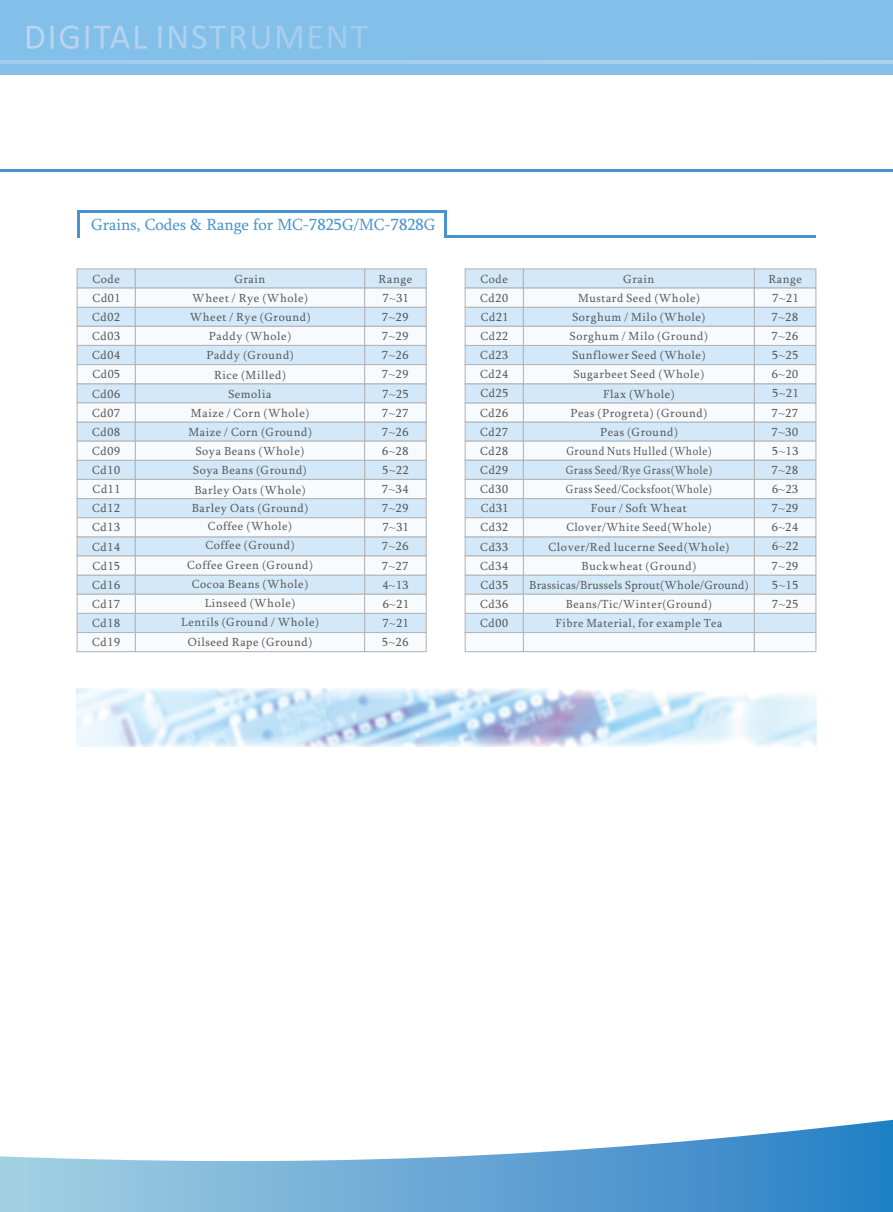
<style>
.page{position:relative;width:893px;height:1212px;background:#fff}
.page>*{position:absolute;margin:0;border:0;box-sizing:border-box;transform-origin:0 0}
.t1{font:16.5px "Sylfaen";color:#4693d0}
.t2{font:12px/19.2px "Sylfaen";letter-spacing:.05em;color:#595857}
.t3{font:12px "Sylfaen";letter-spacing:.05em;color:#595857;scale:.91 1}
.t4{font:12px "Sylfaen";letter-spacing:.025em;color:#595857}
.t5{font:12px "Sylfaen";letter-spacing:.05em;color:#595857;scale:.9 1}
.s1{font-family:"Times New Roman"}
</style>
<div class="page">
<svg style="left:0;top:1120px;width:893px;height:92px"></svg>
<hr style="left:0;top:169px;width:893px;height:2px;background:#4693d0">
<div style="left:0;top:0;width:893px;height:74px;background:#82c0ea"></div>
<hr style="left:0;top:60px;width:893px;height:3px;background:#a8cded">
<svg style="left:27px;top:26px;width:103px;height:23px"></svg>
<svg style="left:464px;top:268px;width:353px;height:385px"></svg>
<hr style="left:445px;top:236px;width:371px;height:2px;background:#4693d0">
<hr style="left:77px;top:210px;width:370px;height:2px;background:#4693d0">
<hr style="left:445px;top:210px;width:2px;height:28px;background:#4693d0">
<hr style="left:77px;top:210px;width:2px;height:28px;background:#4693d0">
<svg style="left:76px;top:268px;width:351px;height:385px"></svg>
<img style="left:76px;top:688px;width:741px;height:58px">
<h1 class="t1" style="left:91px;top:217px;width:346px">Grains, Codes &amp; Range for MC-7825G/MC-7828G</h1>
<p class="t2" style="left:92px;top:270px;width:29px">Code</p>
<p class="t2" style="left:234px;top:270px;width:33px">Grain</p>
<p class="t2" style="left:379px;top:270px;width:35px">Range</p>
<p class="t2" style="left:481px;top:270px;width:29px">Code</p>
<p class="t2" style="left:623px;top:270px;width:33px">Grain</p>
<p class="t2" style="left:768px;top:270px;width:35px">Range</p>
<p class="t2" style="left:190px;top:290px;width:122px">Wheet / Rye (Whole)<br>Wheet / Rye (Ground)</p>
<p class="t2" style="left:93px;top:289px;width:29px">Cd01</p>
<p class="t2" style="left:92px;top:328px;width:29px">Cd03</p>
<p class="t2" style="left:578px;top:289px;width:124px">Mustard Seed (Whole)</p>
<p class="t2" style="left:480px;top:289px;width:29px">Cd20</p>
<p class="t2" style="left:480px;top:328px;width:29px">Cd22</p>
<p class="t2" style="left:480px;top:366px;width:29px">Cd24</p>
<p class="t2" style="left:383px;top:289px;width:28px">7<span class="s1">~</span>31</p>
<p class="t2" style="left:382px;top:328px;width:28px">7<span class="s1">~</span>29</p>
<p class="t2" style="left:772px;top:289px;width:28px">7<span class="s1">~</span>21</p>
<p class="t2" style="left:772px;top:328px;width:28px">7<span class="s1">~</span>26</p>
<p class="t2" style="left:772px;top:366px;width:28px">6<span class="s1">~</span>20</p>
<p class="t2" style="left:572px;top:309px;width:135px">Sorghum / Milo (Whole)</p>
<p class="t2" style="left:481px;top:309px;width:29px">Cd21</p>
<p class="t2" style="left:480px;top:347px;width:29px">Cd23</p>
<p class="t2" style="left:772px;top:308px;width:28px">7<span class="s1">~</span>28</p>
<p class="t2" style="left:772px;top:347px;width:28px">5<span class="s1">~</span>25</p>
<p class="t2" style="left:92px;top:309px;width:29px">Cd02</p>
<p class="t2" style="left:382px;top:309px;width:28px">7<span class="s1">~</span>29</p>
<p class="t2" style="left:570px;top:328px;width:140px">Sorghum / Milo (Ground)</p>
<p class="t2" style="left:209px;top:328px;width:84px">Paddy (Whole)</p>
<p class="t2" style="left:572px;top:347px;width:135px">Sunflower Seed (Whole)</p>
<p class="t2" style="left:206px;top:347px;width:89px">Paddy (Ground)</p>
<p class="t2" style="left:92px;top:347px;width:29px">Cd04</p>
<p class="t2" style="left:92px;top:385px;width:29px">Cd06</p>
<p class="t2" style="left:92px;top:423px;width:29px">Cd08</p>
<p class="t2" style="left:92px;top:462px;width:29px">Cd10</p>
<p class="t2" style="left:92px;top:500px;width:29px">Cd12</p>
<p class="t2" style="left:382px;top:347px;width:28px">7<span class="s1">~</span>26</p>
<p class="t2" style="left:382px;top:385px;width:28px">7<span class="s1">~</span>25</p>
<p class="t2" style="left:382px;top:423px;width:28px">7<span class="s1">~</span>26</p>
<p class="t2" style="left:382px;top:462px;width:28px">5<span class="s1">~</span>22</p>
<p class="t2" style="left:382px;top:500px;width:28px">7<span class="s1">~</span>29</p>
<p class="t2" style="left:92px;top:366px;width:29px">Cd05</p>
<p class="t2" style="left:92px;top:404px;width:29px">Cd07</p>
<p class="t2" style="left:92px;top:442px;width:29px">Cd09</p>
<p class="t2" style="left:93px;top:481px;width:29px">Cd11</p>
<p class="t2" style="left:574px;top:366px;width:132px">Sugarbeet Seed (Whole)</p>
<p class="t2" style="left:214px;top:366px;width:73px">Rice (Milled)</p>
<p class="t2" style="left:382px;top:366px;width:28px">7<span class="s1">~</span>29</p>
<p class="t2" style="left:382px;top:404px;width:28px">7<span class="s1">~</span>27</p>
<p class="t2" style="left:382px;top:442px;width:28px">6<span class="s1">~</span>28</p>
<p class="t2" style="left:382px;top:481px;width:28px">7<span class="s1">~</span>34</p>
<p class="t2" style="left:480px;top:385px;width:29px">Cd25</p>
<p class="t2" style="left:603px;top:385px;width:73px">Flax (Whole)</p>
<p class="t2" style="left:772px;top:385px;width:28px">5<span class="s1">~</span>21</p>
<p class="t2" style="left:228px;top:385px;width:44px">Semolia</p>
<p class="t2" style="left:570px;top:404px;width:138px">Peas (Progreta) (Ground)</p>
<p class="t2" style="left:480px;top:404px;width:29px">Cd26</p>
<p class="t2" style="left:191px;top:404px;width:120px">Maize / Corn (Whole)</p>
<p class="t2" style="left:772px;top:404px;width:28px">7<span class="s1">~</span>27</p>
<p class="t2" style="left:600px;top:423px;width:79px">Peas (Ground)</p>
<p class="t2" style="left:480px;top:423px;width:29px">Cd27</p>
<p class="t2" style="left:772px;top:423px;width:28px">7<span class="s1">~</span>30</p>
<p class="t2" style="left:188px;top:424px;width:125px">Maize / Corn (Ground)</p>
<p class="t3" style="left:566px;top:446px;width:161px">Ground Nuts Hulled (Whole)</p>
<p class="t2" style="left:480px;top:442px;width:29px">Cd28</p>
<p class="t2" style="left:480px;top:481px;width:29px">Cd30</p>
<p class="t2" style="left:480px;top:519px;width:29px">Cd32</p>
<p class="t2" style="left:480px;top:557px;width:29px">Cd34</p>
<p class="t2" style="left:772px;top:442px;width:28px">5<span class="s1">~</span>13</p>
<p class="t2" style="left:772px;top:481px;width:28px">6<span class="s1">~</span>23</p>
<p class="t2" style="left:772px;top:519px;width:28px">6<span class="s1">~</span>24</p>
<p class="t2" style="left:772px;top:557px;width:28px">7<span class="s1">~</span>29</p>
<p class="t2" style="left:772px;top:595px;width:28px">7<span class="s1">~</span>25</p>
<p class="t2" style="left:196px;top:443px;width:110px">Soya Beans (Whole)</p>
<p class="t3" style="left:566px;top:465px;width:163px">Grass Seed/Rye Grass(Whole)</p>
<p class="t2" style="left:480px;top:462px;width:29px">Cd29</p>
<p class="t2" style="left:481px;top:500px;width:29px">Cd31</p>
<p class="t2" style="left:480px;top:538px;width:29px">Cd33</p>
<p class="t2" style="left:480px;top:576px;width:29px">Cd35</p>
<p class="t2" style="left:772px;top:461px;width:28px">7<span class="s1">~</span>28</p>
<p class="t2" style="left:772px;top:500px;width:28px">7<span class="s1">~</span>29</p>
<p class="t2" style="left:772px;top:538px;width:28px">6<span class="s1">~</span>22</p>
<p class="t2" style="left:772px;top:576px;width:28px">5<span class="s1">~</span>15</p>
<p class="t2" style="left:193px;top:462px;width:115px">Soya Beans (Ground)</p>
<p class="t5" style="left:566px;top:484px;width:164px">Grass Seed/Cocksfoot(Whole)</p>
<p class="t2" style="left:194px;top:481px;width:113px">Barley Oats (Whole)</p>
<p class="t2" style="left:591px;top:500px;width:98px">Four / Soft Wheat</p>
<p class="t2" style="left:192px;top:500px;width:118px">Barley Oats (Ground)</p>
<p class="t2" style="left:181px;top:518px;width:139px;text-align:center">Coffee (Whole)<br>Coffee (Ground)<br>Coffee Green (Ground)<br>Cocoa Beans (Whole)<br>Linseed (Whole)<br>Lentils (Ground / Whole)</p>
<p class="t2" style="left:566px;top:519px;width:147px">Clover/White Seed(Whole)</p>
<p class="t2" style="left:92px;top:519px;width:29px">Cd13</p>
<p class="t2" style="left:92px;top:557px;width:29px">Cd15</p>
<p class="t2" style="left:383px;top:519px;width:28px">7<span class="s1">~</span>31</p>
<p class="t2" style="left:382px;top:557px;width:28px">7<span class="s1">~</span>27</p>
<p class="t2" style="left:549px;top:538px;width:182px">Clover/Red lucerne Seed(Whole)</p>
<p class="t4" style="left:529px;top:580px;width:221px">Brassicas/Brussels Sprout(Whole/Ground)</p>
<p class="t2" style="left:92px;top:538px;width:29px">Cd14</p>
<p class="t2" style="left:382px;top:538px;width:28px">7<span class="s1">~</span>26</p>
<p class="t2" style="left:581px;top:557px;width:116px">Buckwheat (Ground)</p>
<p class="t2" style="left:92px;top:576px;width:29px">Cd16</p>
<p class="t2" style="left:92px;top:615px;width:29px">Cd18</p>
<p class="t2" style="left:382px;top:576px;width:28px">4<span class="s1">~</span>13</p>
<p class="t2" style="left:383px;top:615px;width:28px">7<span class="s1">~</span>21</p>
<p class="t2" style="left:92px;top:596px;width:29px">Cd17</p>
<p class="t2" style="left:566px;top:596px;width:148px">Beans/Tic/Winter(Ground)</p>
<p class="t2" style="left:480px;top:596px;width:29px">Cd36</p>
<p class="t2" style="left:383px;top:595px;width:28px">6<span class="s1">~</span>21</p>
<p class="t2" style="left:556px;top:615px;width:168px">Fibre Material, for example Tea</p>
<p class="t2" style="left:480px;top:615px;width:29px">Cd00</p>
<p class="t2" style="left:92px;top:634px;width:29px">Cd19</p>
<p class="t2" style="left:188px;top:634px;width:126px">Oilseed Rape (Ground)</p>
<p class="t2" style="left:382px;top:634px;width:28px">5<span class="s1">~</span>26</p>
</div>
